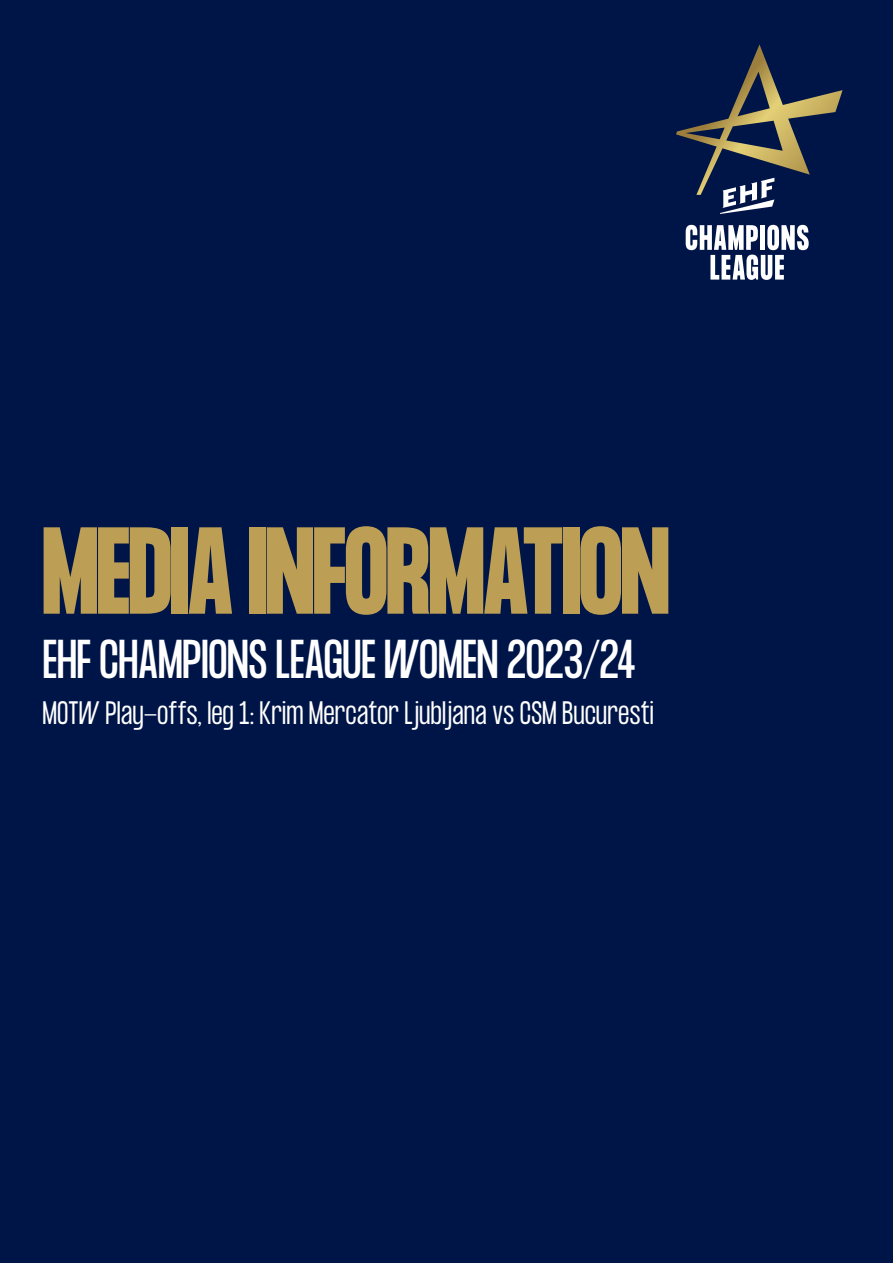
<style>
.page{position:relative;width:893px;height:1263px;background:#001547}
.page>*{position:absolute;margin:0;border:0;box-sizing:border-box;transform-origin:0 0}
.t1{font:700 108px "Formula Condensed";letter-spacing:-.01em;color:#bc9e54}
.t2{font:48px "Formula Condensed";letter-spacing:-.005em;color:#fff}
.Body{font:300 28.5px "Formula Condensed";color:#fff}
</style>
<div class="page">
<svg style="left:686px;top:225px;width:123px;height:55px"></svg>
<svg style="left:676px;top:44px;width:167px;height:170px"></svg>
<p class="t1" style="left:43px;top:507px;width:628px">MEDIA INFORMATION</p>
<p class="t2" style="left:43px;top:630px;width:595px">EHF CHAMPIONS LEAGUE WOMEN 2023/24</p>
<p class="Body" style="left:43px;top:696px;width:613px">MOTW Play-offs, leg 1: Krim Mercator Ljubljana vs CSM Bucuresti</p>
</div>
